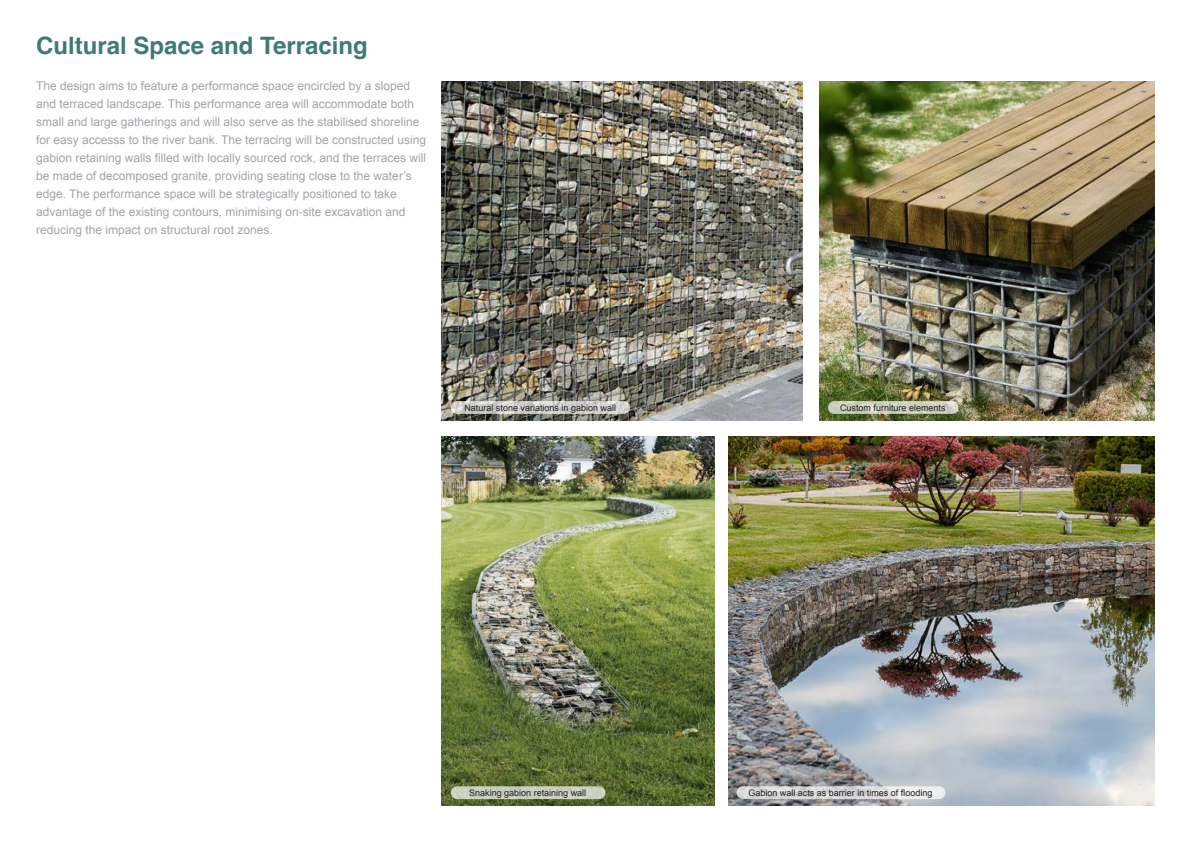
<style>
.page{position:relative;width:1191px;height:842px;background:#fff}
.page>*{position:absolute;margin:0;border:0;box-sizing:border-box;transform-origin:0 0}
.t1{font:700 24px "Helvetica";color:#407a75}
.t2{font:12px/18px "Arial";color:#a0a5aa}
.Annotation_Plan{font:9px "Arial";color:#231f20}
</style>
<div class="page">
<img style="left:728px;top:436px;width:427px;height:369px">
<img style="left:819px;top:81px;width:336px;height:340px">
<img style="left:442px;top:436px;width:273px;height:369px">
<img style="left:442px;top:81px;width:361px;height:340px">
<div style="left:451px;top:786px;width:154px;height:13px;background:#cbd0bf;border-radius:6px"></div>
<svg style="left:451px;top:401px;width:179px;height:13px;background:#cfcfcb"></svg>
<svg style="left:828px;top:401px;width:130px;height:13px;background:#cbcfbf"></svg>
<svg style="left:736px;top:786px;width:209px;height:13px;background:#dbdbdc"></svg>
<p class="t1" style="left:36px;top:31px;width:333px">Cultural Space and Terracing</p>
<p class="t2" style="left:36px;top:77px;width:392px">The design aims to feature a performance space encircled by a sloped and terraced landscape. This performance area will accommodate both small and large gatherings and will also serve as the stabilised shoreline for easy accesss to the river bank. The terracing will be constructed using gabion retaining walls filled with locally sourced rock, and the terraces will be made of decomposed granite, providing seating close to the water’s edge. The performance space will be strategically positioned to take advantage of the existing contours, minimising on-site excavation and reducing the impact on structural root zones.</p>
<p class="Annotation_Plan" style="left:464px;top:402px;width:153px">Natural stone variations in gabion wall</p>
<p class="Annotation_Plan" style="left:840px;top:402px;width:107px">Custom furniture elements</p>
<p class="Annotation_Plan" style="left:469px;top:787px;width:119px">Snaking gabion retaining wall</p>
<p class="Annotation_Plan" style="left:748px;top:787px;width:186px">Gabion wall acts as barrier in times of flooding</p>
</div>
